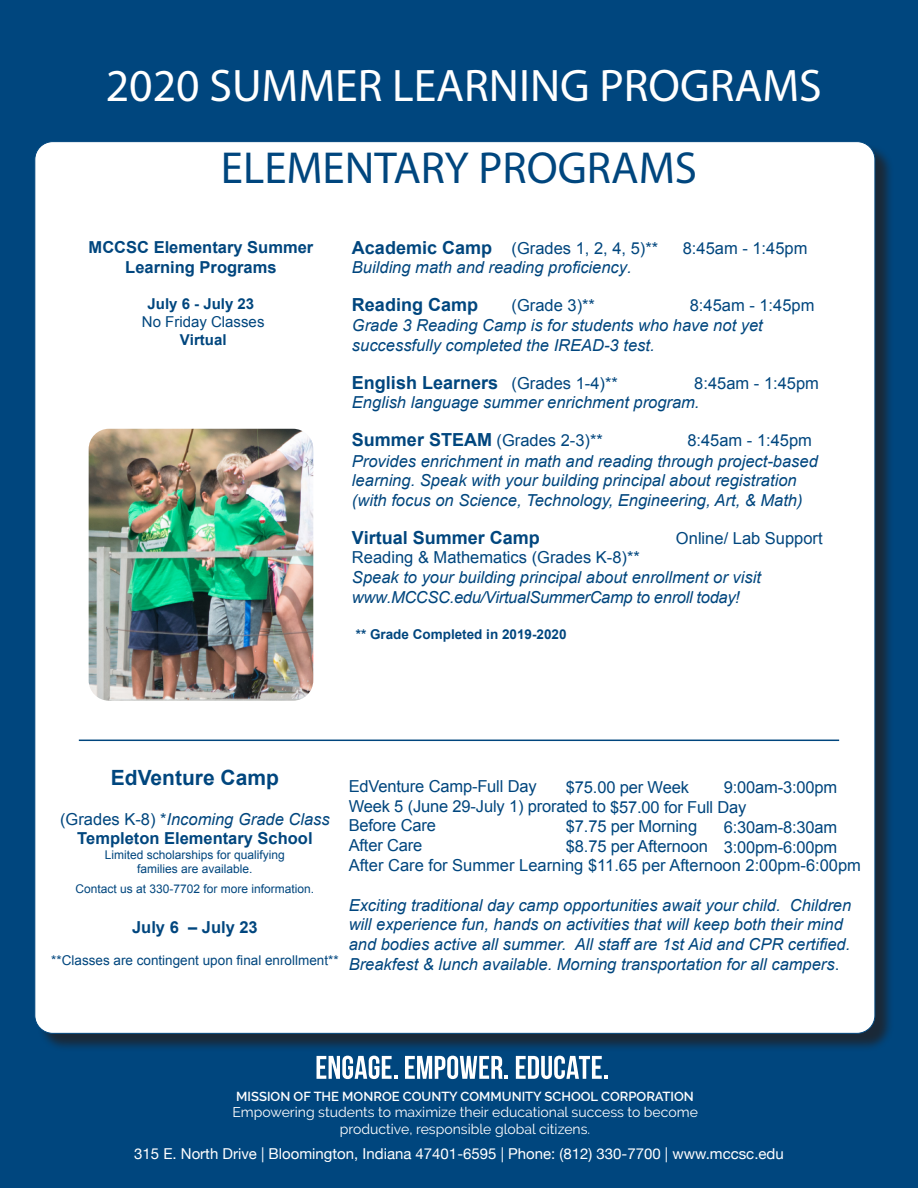
<style>
.page{position:relative;width:918px;height:1188px;background:#00467e}
.page>*{position:absolute;margin:0;border:0;box-sizing:border-box;transform-origin:0 0}
.t1{font:45.75px "Myriad Pro";color:#fff}
.t2{font:45px "Myriad Pro";color:#00467e}
.t3{font:700 21px "Arial";color:#00467e}
.t4{font:700 18px "Arial";color:#00467e}
.t5{font:italic 16.5px/19.8px "Arial";color:#00467e}
.t6{font:16.5px "Arial";letter-spacing:-.01em;color:#00467e}
.t7{font:700 16.5px/19.8px "Arial";color:#00467e;text-align:center}
.t8{font:15px "Helvetica Neue";color:#fff}
.t9{font:700 15px/18px "Arial";color:#00467e;text-align:center}
.t10{font:13.95px/16.8px "Raleway";color:#fff;text-align:center}
.t11{font:13.5px "Arial";color:#00467e}
.t12{font:700 13.5px "Arial";color:#00467e}
.t13{font:600 13.05px "Raleway";color:#fff}
.t14{font:12px/14.4px "Arial";color:#00467e;text-align:center}
.s1{font-weight:400}
.s2{font-weight:700;font-size:18px}
.s3{font-weight:400;font-size:16.5px}
.s4{font-style:normal}
.s5{font-weight:400;font-style:italic}
</style>
<div class="page">
<svg style="left:317px;top:1056px;width:80px;height:23px"></svg>
<svg style="left:405px;top:1056px;width:103px;height:23px"></svg>
<svg style="left:516px;top:1056px;width:91px;height:23px"></svg>
<div style="left:37px;top:144px;width:857px;height:908px;background:#231f20;opacity:.75"></div>
<div style="left:35px;top:142px;width:840px;height:891px;background:#fff;border-radius:18px"></div>
<hr style="left:79px;top:740px;width:760px;height:1px;background:#00467e">
<img style="left:89px;top:429px;width:224px;height:272px">
<p class="t1" style="left:106px;top:58px;width:718px">2020 SUMMER LEARNING PROGRAMS</p>
<p class="t2" style="left:221px;top:140px;width:478px">ELEMENTARY PROGRAMS</p>
<p class="t7" style="left:89px;top:238px;width:226px">MCCSC Elementary Summer<br>Learning Programs</p>
<p class="t9" style="left:142px;top:295px;width:124px">July 6 - July 23<br><span class="s1">No Friday Classes<br></span>Virtual</p>
<p class="t6" style="left:352px;top:237px;width:308px"><span class="s2">Academic Camp</span> (Grades 1, 2, 4, 5)**</p>
<p class="t6" style="left:683px;top:237px;width:126px">8:45am - 1:45pm</p>
<p class="t5" style="left:352px;top:258px;width:281px">Building math and reading proficiency.</p>
<p class="t6" style="left:690px;top:295px;width:126px">8:45am - 1:45pm</p>
<p class="t5" style="left:352px;top:316px;width:412px">Grade 3 Reading Camp is for students who have not yet successfully completed the IREAD-3 test.</p>
<p class="t4" style="left:352px;top:371px;width:267px">English Learners <span class="s3">(Grades 1-4)**</span></p>
<p class="t5" style="left:352px;top:393px;width:349px">English language summer enrichment program.</p>
<p class="t6" style="left:352px;top:430px;width:252px"><span class="s2">Summer STEAM</span> (Grades 2-3)**</p>
<p class="t6" style="left:694px;top:372px;width:126px">8:45am - 1:45pm</p>
<p class="t5" style="left:352px;top:431px;width:467px;text-indent:335px"><span class="s4">8:45am - 1:45pm </span>Provides enrichment in math and reading through project-based learning. Speak with your building principal about registration (with focus on Science, Technology, Engineering, Art, &amp; Math)</p>
<p class="t4" style="left:352px;top:525px;width:189px">Virtual Summer Camp</p>
<p class="t6" style="left:676px;top:527px;width:148px">Online/ Lab Support</p>
<p class="t5" style="left:352px;top:548px;width:411px"><span class="s4">Reading &amp; Mathematics (Grades K-8)**<br></span>Speak to your building principal about enrollment or visit www.MCCSC.edu/VirtualSummerCamp to enroll today!</p>
<p class="t12" style="left:356px;top:625px;width:212px">** Grade Completed in 2019-2020</p>
<p class="t3" style="left:111px;top:764px;width:170px">EdVenture Camp</p>
<p class="t7" style="left:60px;top:810px;width:271px"><span class="s1">(Grades K-8) *</span><span class="s5">Incoming Grade Class<br></span>Templeton Elementary School</p>
<p class="t14" style="left:105px;top:848px;width:182px">Limited scholarships for qualifying families are available.</p>
<p class="t14" style="left:76px;top:882px;width:240px">Contact us at 330-7702 for more information.</p>
<p class="t7" style="left:132px;top:918px;width:127px">July 6 – July 23</p>
<p class="t11" style="left:51px;top:952px;width:289px">**Classes are contingent upon final enrollment**</p>
<p class="t6" style="left:566px;top:776px;width:125px">$75.00 per Week</p>
<p class="t6" style="left:566px;top:816px;width:133px">$7.75 per Morning</p>
<p class="t6" style="left:566px;top:836px;width:143px">$8.75 per Afternoon</p>
<p class="t6" style="left:349px;top:775px;width:190px">EdVenture Camp-Full Day</p>
<p class="t6" style="left:349px;top:795px;width:399px">Week 5 (June 29-July 1) prorated to $57.00 for Full Day</p>
<p class="t6" style="left:349px;top:815px;width:89px">Before Care</p>
<p class="t6" style="left:349px;top:835px;width:75px">After Care</p>
<p class="t6" style="left:349px;top:854px;width:514px">After Care for Summer Learning $11.65 per Afternoon 2:00pm-6:00pm</p>
<p class="t5" style="left:349px;top:895px;width:504px">Exciting traditional day camp opportunities await your child. Children will experience fun, hands on activities that will keep both their mind</p>
<p class="t5" style="left:349px;top:935px;width:503px">and bodies active all summer. All staff are 1st Aid and CPR certified.</p>
<p class="t5" style="left:349px;top:955px;width:492px">Breakfest &amp; lunch available. Morning transportation for all campers<span class="s4">.</span></p>
<p class="t6" style="left:724px;top:777px;width:115px">9:00am-3:00pm</p>
<p class="t6" style="left:724px;top:816px;width:115px">6:30am-8:30am</p>
<p class="t6" style="left:724px;top:836px;width:115px">3:00pm-6:00pm</p>
<p class="t13" style="left:236px;top:1089px;width:459px">MISSION OF THE MONROE COUNTY COMMUNITY SCHOOL CORPORATION</p>
<p class="t10" style="left:232px;top:1104px;width:467px">Empowering students to maximize their educational success to become productive, responsible global citizens.</p>
<p class="t8" style="left:134px;top:1143px;width:651px">315 E. North Drive | Bloomington, Indiana 47401-6595 | Phone: (812) 330-7700 | www.mccsc.edu</p>
</div>
